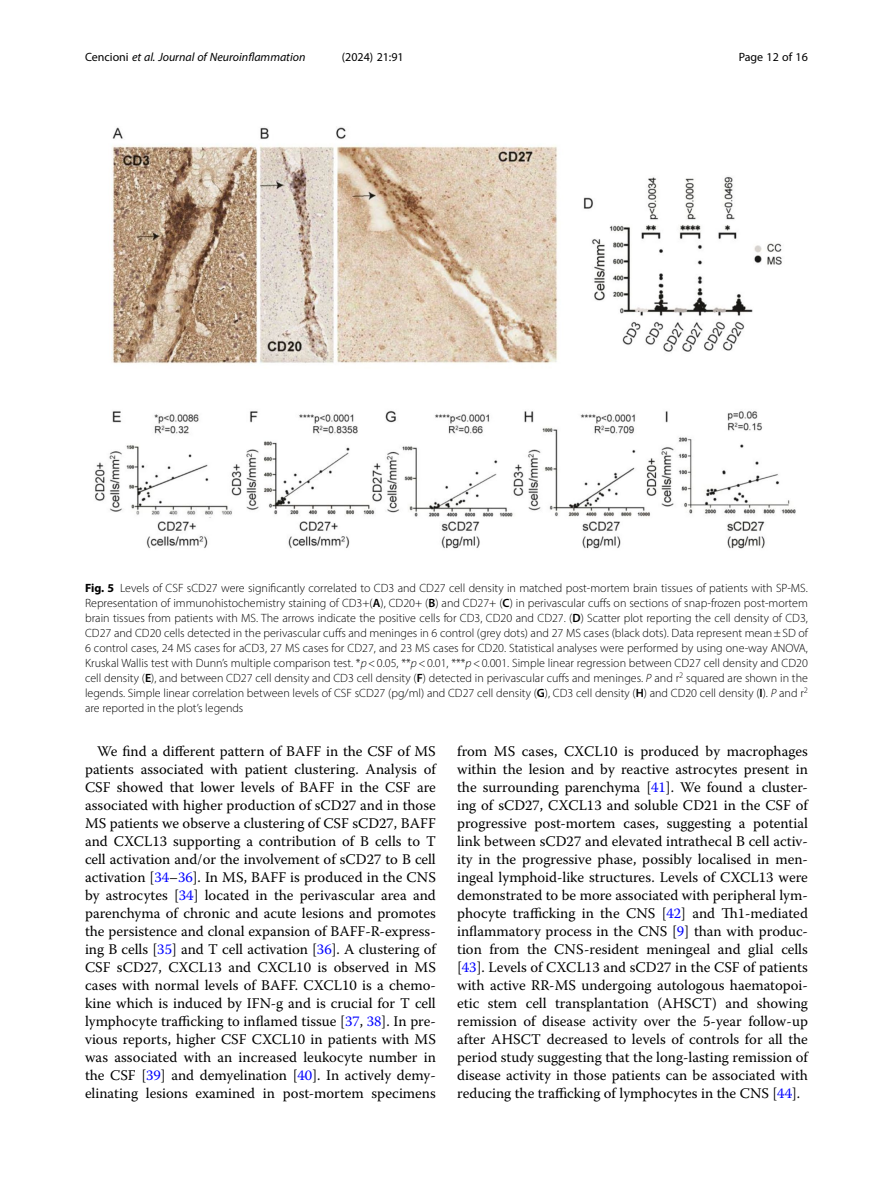
<style>
.page{position:relative;width:893px;height:1191px;background:#fff}
.page>*{position:absolute;margin:0;border:0;box-sizing:border-box;transform-origin:0 0}
.Body_Text_Indent{font:14.7px/18px "Warnock Pro";color:#000;text-align:justify}
.Figure_Caption{font:300 12px/15px "Myriad Pro";color:#000;text-align:justify}
.t1{font:italic 12px "Myriad Pro";color:#000}
.t2{font:12px "Myriad Pro";color:#000}
.s1{font-style:normal}
.s2{font-weight:700}
.s3{font-weight:600}
.s4{font-style:italic}
.s5{color:#00f}
</style>
<div class="page">
<img style="left:95px;top:127px;width:701px;height:422px">
<p class="t1" style="left:85px;top:50px;width:222px"><span class="s1">Cencioni</span> et al. Journal of Neuroinflammation</p>
<p class="t2" style="left:342px;top:50px;width:63px">(2024) 21:91</p>
<p class="t2" style="left:739px;top:50px;width:71px">Page 12 of 16</p>
<p class="Figure_Caption" style="left:85px;top:581px;width:724px"><span class="s2">Fig. 5</span> Levels of CSF sCD27 were significantly correlated to CD3 and CD27 cell density in matched post-mortem brain tissues of patients with SP-MS.<br>Representation of immunohistochemistry staining of CD3+(<span class="s3">A</span>), CD20+ (<span class="s3">B</span>) and CD27+ (<span class="s3">C</span>) in perivascular cuffs on sections of snap-frozen post-mortem brain tissues from patients with MS. The arrows indicate the positive cells for CD3, CD20 and CD27. (<span class="s3">D</span>) Scatter plot reporting the cell density of CD3, CD27 and CD20 cells detected in the perivascular cuffs and meninges in 6 control (grey dots) and 27 MS cases (black dots). Data represent mean±SD of 6 control cases, 24 MS cases for aCD3, 27 MS cases for CD27, and 23 MS cases for CD20. Statistical analyses were performed by using one-way ANOVA, Kruskal Wallis test with Dunn’s multiple comparison test. *<span class="s4">p</span>&lt;0.05, **<span class="s4">p</span>&lt;0.01, ***<span class="s4">p</span>&lt;0.001. Simple linear regression between CD27 cell density and CD20 cell density (<span class="s3">E</span>), and between CD27 cell density and CD3 cell density (<span class="s3">F</span>) detected in perivascular cuffs and meninges. <span class="s4">P</span> and r<sup>2</sup> squared are shown in the legends. Simple linear correlation between levels of CSF sCD27 (pg/ml) and CD27 cell density (<span class="s3">G</span>), CD3 cell density (<span class="s3">H</span>) and CD20 cell density (<span class="s3">I</span>). <span class="s4">P</span> and r<sup>2 </sup>are reported in the plot’s legends</p>
<p class="Body_Text_Indent" style="left:85px;top:742px;width:352px;text-indent:12px">We find a different pattern of BAFF in the CSF of MS patients associated with patient clustering. Analysis of CSF showed that lower levels of BAFF in the CSF are associated with higher production of sCD27 and in those MS patients we observe a clustering of CSF sCD27, BAFF and CXCL13 supporting a contribution of B cells to T cell activation and/or the involvement of sCD27 to B cell activation [<span class="s5">34</span>–<span class="s5">36</span>]. In MS, BAFF is produced in the CNS by astrocytes [<span class="s5">34</span>] located in the perivascular area and parenchyma of chronic and acute lesions and promotes the persistence and clonal expansion of BAFF-R-express&shy;ing B cells [<span class="s5">35</span>] and T cell activation [<span class="s5">36</span>]. A clustering of CSF sCD27, CXCL13 and CXCL10 is observed in MS cases with normal levels of BAFF. CXCL10 is a chemo&shy;kine which is induced by IFN-g and is crucial for T cell lymphocyte trafficking to inflamed tissue [<span class="s5">37</span>, <span class="s5">38</span>]. In pre&shy;vious reports, higher CSF CXCL10 in patients with MS was associated with an increased leukocyte number in the CSF [<span class="s5">39</span>] and demyelination [<span class="s5">40</span>]. In actively demy&shy;elinating lesions examined in post-mortem specimens</p>
<p class="Body_Text_Indent" style="left:457px;top:742px;width:352px">from MS cases, CXCL10 is produced by macrophages within the lesion and by reactive astrocytes present in the surrounding parenchyma [<span class="s5">41</span>]. We found a cluster&shy;ing of sCD27, CXCL13 and soluble CD21 in the CSF of progressive post-mortem cases, suggesting a potential link between sCD27 and elevated intrathecal B cell activ&shy;ity in the progressive phase, possibly localised in men&shy;ingeal lymphoid-like structures. Levels of CXCL13 were demonstrated to be more associated with peripheral lym&shy;phocyte trafficking in the CNS [<span class="s5">42</span>] and Th1-mediated inflammatory process in the CNS [<span class="s5">9</span>] than with produc&shy;tion from the CNS-resident meningeal and glial cells [<span class="s5">43</span>]. Levels of CXCL13 and sCD27 in the CSF of patients with active RR-MS undergoing autologous haematopoi&shy;etic stem cell transplantation (AHSCT) and showing remission of disease activity over the 5-year follow-up after AHSCT decreased to levels of controls for all the period study suggesting that the long-lasting remission of disease activity in those patients can be associated with reducing the trafficking of lymphocytes in the CNS [<span class="s5">44</span>].</p>
</div>
